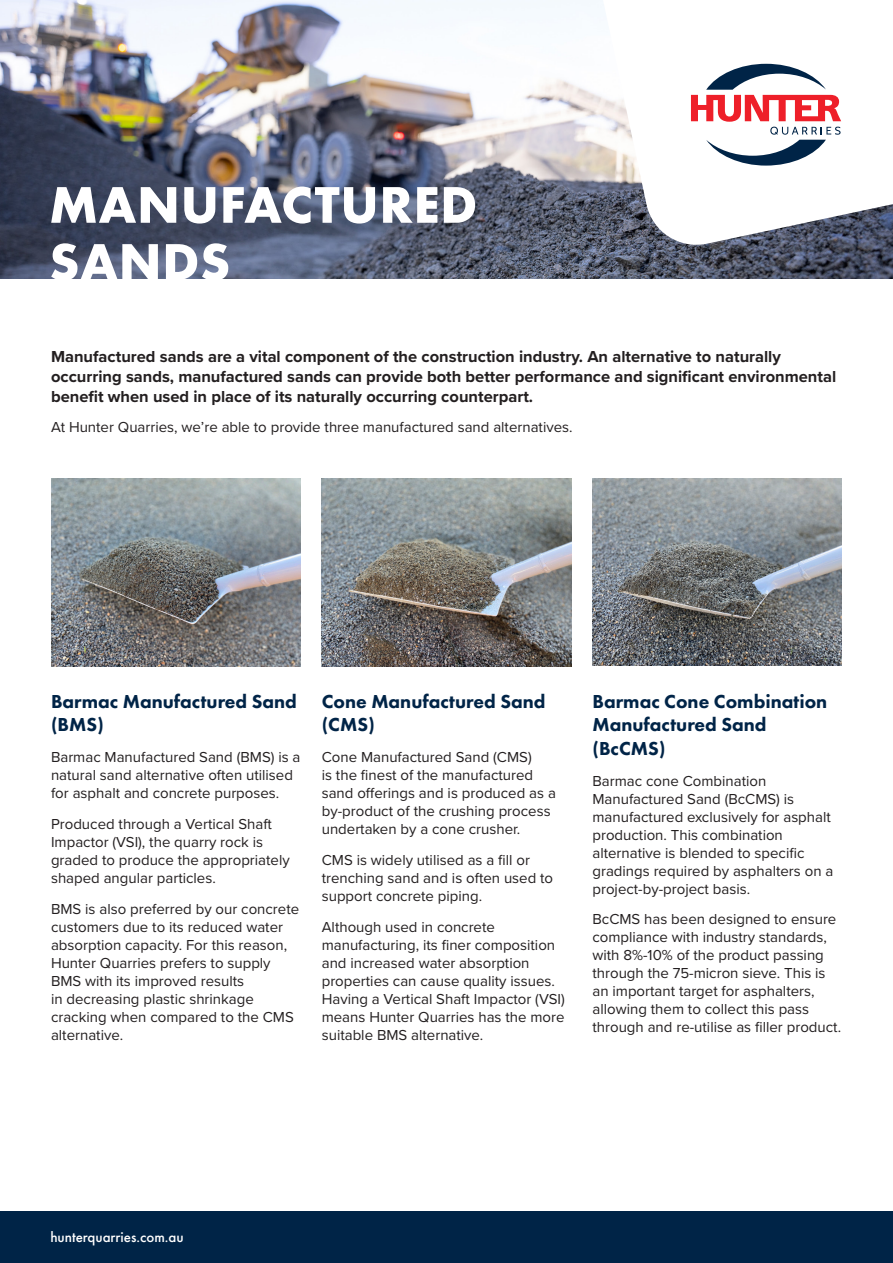
<style>
.page{position:relative;width:893px;height:1263px;background:#fff}
.page>*{position:absolute;margin:0;border:0;box-sizing:border-box;transform-origin:0 0}
.t1{font:700 53.4px/57px "Futura PT";letter-spacing:.01em;color:#fff}
.t2{font:800 19.5px/23.4px "Futura PT";color:#002447}
.Body{font:700 16.5px/19.8px "Proxima Nova";color:#231f20}
.Body-2{font:15px/18px "Proxima Nova";color:#231f20}
.t3{font:500 15px "Futura PT";color:#fff}
</style>
<div class="page">
<img style="left:51px;top:479px;width:249px;height:187px">
<img style="left:322px;top:479px;width:249px;height:187px">
<img style="left:592px;top:479px;width:249px;height:186px">
<img style="left:0;top:0;width:893px;height:278px">
<svg style="left:590px;top:0;width:303px;height:249px"></svg>
<div style="left:0;top:1212px;width:893px;height:51px;background:#002447"></div>
<svg style="left:691px;top:64px;width:150px;height:102px"></svg>
<p class="t1" style="left:49px;top:175px;width:430px">MANUFACTURED<br>SANDS</p>
<p class="Body" style="left:51px;top:346px;width:787px">Manufactured sands are a vital component of the construction industry. An alternative to naturally occurring sands, manufactured sands can provide both better performance and significant environmental benefit when used in place of its naturally occurring counterpart.</p>
<p class="Body-2" style="left:51px;top:418px;width:523px">At Hunter Quarries, we’re able to provide three manufactured sand alternatives.</p>
<h2 class="t2" style="left:51px;top:689px;width:247px">Barmac Manufactured Sand (BMS)</h2>
<p class="Body-2" style="left:51px;top:747px;width:251px">Barmac Manufactured Sand (BMS) is a natural sand alternative often utilised for asphalt and concrete purposes.</p>
<p class="Body-2" style="left:51px;top:814px;width:240px">Produced through a Vertical Shaft Impactor (VSI), the quarry rock is graded to produce the appropriately shaped angular particles.</p>
<p class="Body-2" style="left:51px;top:899px;width:250px">BMS is also preferred by our concrete customers due to its reduced water absorption capacity. For this reason,<br>Hunter Quarries prefers to supply<br>BMS with its improved results<br>in decreasing plastic shrinkage cracking when compared to the CMS alternative.</p>
<h2 class="t2" style="left:322px;top:689px;width:225px">Cone Manufactured Sand (CMS)</h2>
<p class="Body-2" style="left:322px;top:747px;width:236px">Cone Manufactured Sand (CMS)<br>is the finest of the manufactured sand offerings and is produced as a by-product of the crushing process undertaken by a cone crusher.</p>
<p class="Body-2" style="left:322px;top:850px;width:233px">CMS is widely utilised as a fill or trenching sand and is often used to support concrete piping.</p>
<p class="Body-2" style="left:322px;top:917px;width:245px">Although used in concrete manufacturing, its finer composition and increased water absorption properties can cause quality issues.<br>Having a Vertical Shaft Impactor (VSI) means Hunter Quarries has the more suitable BMS alternative.</p>
<h2 class="t2" style="left:592px;top:689px;width:236px">Barmac Cone Combination<br>Manufactured Sand (BcCMS)</h2>
<p class="Body-2" style="left:592px;top:771px;width:242px">Barmac cone Combination<br>Manufactured Sand (BcCMS) is manufactured exclusively for asphalt production. This combination alternative is blended to specific gradings required by asphalters on a project-by-project basis.</p>
<p class="Body-2" style="left:592px;top:910px;width:250px">BcCMS has been designed to ensure compliance with industry standards, with 8%-10% of the product passing through the 75-micron sieve. This is an important target for asphalters, allowing them to collect this pass through and re-utilise as filler product.</p>
<p class="t3" style="left:50px;top:1228px;width:135px">hunterquarries.com.au</p>
</div>
